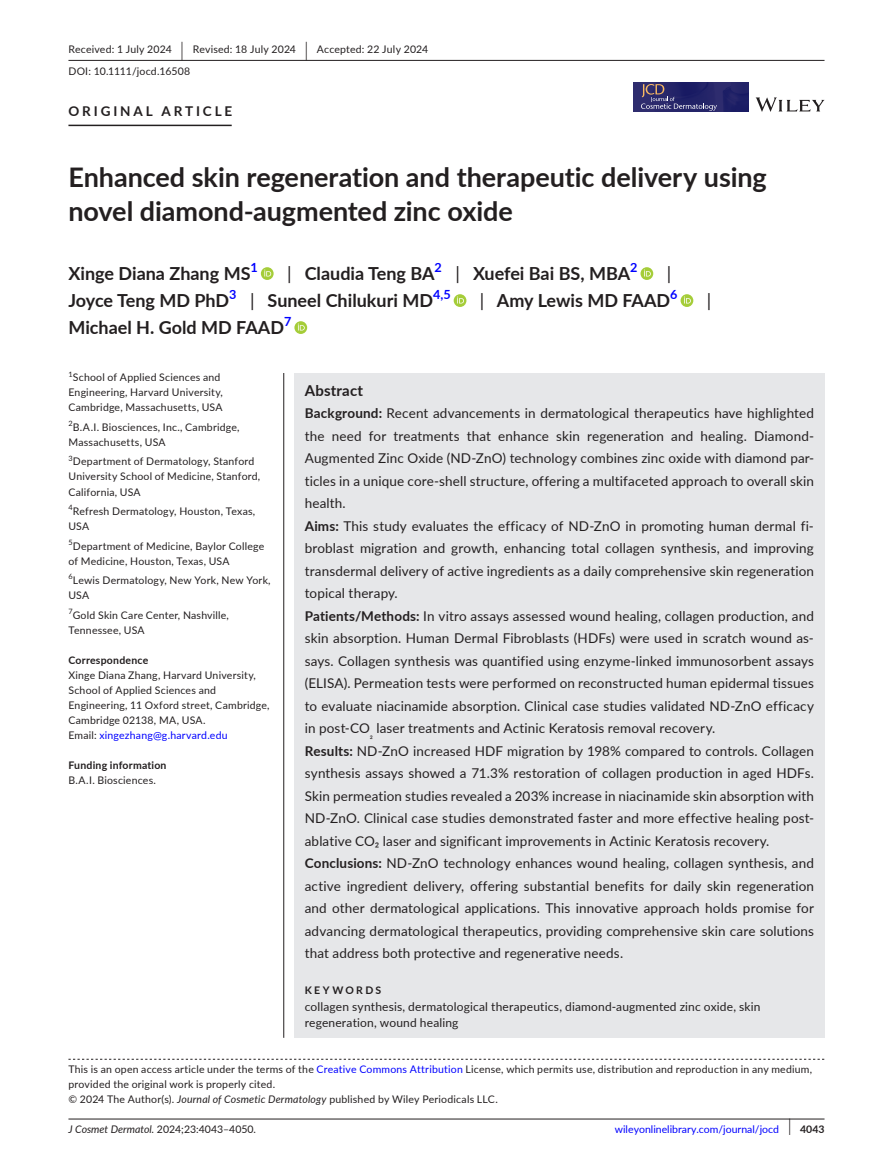
<style>
.page{position:relative;width:893px;height:1174px;background:#fff}
.page>*{position:absolute;margin:0;border:0;box-sizing:border-box;transform-origin:0 0}
.t1{font:700 27px/34.5px "Lato";color:#231f20}
.t2{font:700 18px "Lato";color:#231f20}
.t3{font:18px "Lato";color:#231f20}
.t4{font:700 15px "Lato";letter-spacing:.015em;color:#231f20}
.t5{font:13.5px/22.5px "Lato";letter-spacing:.01em;color:#231f20}
.t6{font:700 13.5px "Lato";letter-spacing:.215em;color:#231f20}
.t7{font:700 12.6px "Lato";color:#00f}
.t8{font:12px/16.5px "Lato";letter-spacing:.015em;color:#231f20}
.t9{font:10.5px/15px "Lato";letter-spacing:.02em;color:#231f20}
.t10{font:10.5px "Lato";color:#00f}
.t11{font:10.5px "Lato";color:#231f20}
.t12{font:700 10.5px "Lato";letter-spacing:.02em;color:#231f20}
.t13{font:700 10.5px "Lato";letter-spacing:.22em;color:#231f20}
.t14{font:7.35px "Lato";color:#231f20}
.s1{font-size:19.65px}
.s2{font-weight:400}
.s3{color:#00f}
.s4{font-weight:700}
.s5{font-style:italic}
.s6{font-size:17.4px;color:#231f20}
.s7{font-weight:700;color:#231f20}
</style>
<div class="page">
<hr style="left:68px;top:1118px;width:756px;height:1px;background:#231f20">
<svg style="left:756px;top:97px;width:68px;height:15px"></svg>
<img style="left:633px;top:82px;width:115px;height:30px">
<svg style="left:641px;top:84px;width:76px;height:27px;background:#3c3a73"></svg>
<hr style="left:68px;top:60px;width:756px;height:1px;background:#231f20">
<hr style="left:68px;top:125px;width:164px;height:1px;background:#231f20">
<svg style="left:261px;top:267px;width:13px;height:13px"></svg>
<svg style="left:264px;top:269px;width:7px;height:7px"></svg>
<svg style="left:640px;top:267px;width:13px;height:13px"></svg>
<svg style="left:644px;top:269px;width:7px;height:7px"></svg>
<svg style="left:454px;top:294px;width:12px;height:13px"></svg>
<svg style="left:457px;top:296px;width:7px;height:7px"></svg>
<svg style="left:681px;top:294px;width:12px;height:13px"></svg>
<svg style="left:684px;top:296px;width:7px;height:7px"></svg>
<svg style="left:294px;top:321px;width:13px;height:13px"></svg>
<svg style="left:298px;top:323px;width:7px;height:7px"></svg>
<svg style="left:68px;top:1058px;width:756px;height:1px"></svg>
<div style="left:294px;top:373px;width:530px;height:664px;background:#e6e7e9"></div>
<hr style="left:283px;top:373px;width:1px;height:664px;background:#231f20">
<p class="t9" style="left:68px;top:38px;width:361px;line-height:21.8px">Received: 1 July 2024 <span class="s1">|</span> Revised: 18 July 2024 <span class="s1">|</span> Accepted: 22 July 2024<br>DOI: 10.1111/jocd.16508</p>
<p class="t6" style="left:68px;top:101px;width:165px">ORIGINAL ARTICLE</p>
<h1 class="t1" style="left:68px;top:159px;width:700px">Enhanced skin regeneration and therapeutic delivery using novel diamond-augmented zinc oxide</h1>
<h2 class="t2" style="left:68px;top:260px;width:184px">Xinge Diana Zhang MS</h2>
<p class="t7" style="left:251px;top:258px;width:9px">1</p>
<h2 class="t2" style="left:287px;top:260px;width:149px"><span class="s2">|</span> Claudia Teng BA</h2>
<p class="t7" style="left:435px;top:258px;width:9px">2</p>
<h2 class="t2" style="left:455px;top:260px;width:176px"><span class="s2">|</span> Xuefei Bai BS, MBA</h2>
<p class="t7" style="left:630px;top:258px;width:9px">2</p>
<h2 class="t3" style="left:667px;top:260px;width:6px">|</h2>
<h2 class="t2" style="left:68px;top:287px;width:162px">Joyce Teng MD PhD</h2>
<p class="t7" style="left:229px;top:285px;width:9px">3</p>
<h2 class="t2" style="left:250px;top:287px;width:185px"><span class="s2">|</span> Suneel Chilukuri MD</h2>
<p class="t7" style="left:433px;top:285px;width:19px">4,5</p>
<h2 class="t2" style="left:480px;top:287px;width:192px"><span class="s2">|</span> Amy Lewis MD FAAD</h2>
<p class="t7" style="left:670px;top:285px;width:9px">6</p>
<h2 class="t3" style="left:707px;top:287px;width:6px">|</h2>
<h2 class="t2" style="left:68px;top:314px;width:217px">Michael H. Gold MD FAAD</h2>
<p class="t7" style="left:284px;top:312px;width:9px">7</p>
<p class="t14" style="left:68px;top:369px;width:6px">1</p>
<p class="t9" style="left:68px;top:370px;width:156px;text-align:center">School of Applied Sciences and<br>Engineering, Harvard University,<br>Cambridge, Massachusetts, USA</p>
<p class="t9" style="left:68px;top:419px;width:173px"><sup>2</sup>B.A.I. Biosciences, Inc., Cambridge,<br>Massachusetts, USA</p>
<p class="t9" style="left:68px;top:454px;width:193px"><sup>3</sup>Department of Dermatology, Stanford<br>University School of Medicine, Stanford,<br>California, USA</p>
<p class="t9" style="left:68px;top:503px;width:188px"><sup>4</sup>Refresh Dermatology, Houston, Texas,<br>USA</p>
<p class="t9" style="left:68px;top:538px;width:197px"><sup>5</sup>Department of Medicine, Baylor College of Medicine, Houston, Texas, USA</p>
<p class="t9" style="left:68px;top:572px;width:204px"><sup>6</sup>Lewis Dermatology, New York, New York,<br>USA</p>
<p class="t9" style="left:68px;top:607px;width:162px"><sup>7</sup>Gold Skin Care Center, Nashville,<br>Tennessee, USA</p>
<p class="t12" style="left:68px;top:652px;width:81px">Correspondence</p>
<p class="t9" style="left:68px;top:667px;width:203px">Xinge Diana Zhang, Harvard University, School of Applied Sciences and Engineering, 11 Oxford street, Cambridge, Cambridge 02138, MA, USA.<br>Email: <span class="s3">xingezhang@g.harvard.edu</span></p>
<p class="t12" style="left:68px;top:757px;width:100px">Funding information</p>
<p class="t9" style="left:68px;top:772px;width:89px">B.A.I. Biosciences.</p>
<p class="t4" style="left:305px;top:379px;width:60px">Abstract</p>
<p class="t5" style="left:305px;top:401px;width:511px"><span class="s4">Background:</span> Recent advancements in dermatological therapeutics have highlighted the need for treatments that enhance skin regeneration and healing. Diamond-Augmented Zinc Oxide (ND-ZnO) technology combines zinc oxide with diamond par&shy;ticles in a unique core-shell structure, offering a multifaceted approach to overall skin health.<br><span class="s4">Aims:</span> This study evaluates the efficacy of ND-ZnO in promoting human dermal fi&shy;broblast migration and growth, enhancing total collagen synthesis, and improving transdermal delivery of active ingredients as a daily comprehensive skin regeneration topical therapy.<br><span class="s4">Patients/Methods:</span> In vitro assays assessed wound healing, collagen production, and skin absorption. Human Dermal Fibroblasts (HDFs) were used in scratch wound as&shy;says. Collagen synthesis was quantified using enzyme-linked immunosorbent assays (ELISA). Permeation tests were performed on reconstructed human epidermal tissues to evaluate niacinamide absorption. Clinical case studies validated ND-ZnO efficacy in post-CO<sub>₂</sub> laser treatments and Actinic Keratosis removal recovery.<br><span class="s4">Results:</span> ND-ZnO increased HDF migration by 198% compared to controls. Collagen synthesis assays showed a 71.3% restoration of collagen production in aged HDFs.<br>Skin permeation studies revealed a 203% increase in niacinamide skin absorption with ND-ZnO. Clinical case studies demonstrated faster and more effective healing post&shy;ablative CO₂ laser and significant improvements in Actinic Keratosis recovery.<br><span class="s4">Conclusions:</span> ND-ZnO technology enhances wound healing, collagen synthesis, and active ingredient delivery, offering substantial benefits for daily skin regeneration and other dermatological applications. This innovative approach holds promise for advancing dermatological therapeutics, providing comprehensive skin care solutions that address both protective and regenerative needs.</p>
<p class="t13" style="left:305px;top:982px;width:78px">KEYWORDS</p>
<p class="t8" style="left:305px;top:997px;width:457px">collagen synthesis, dermatological therapeutics, diamond-augmented zinc oxide, skin regeneration, wound healing</p>
<p class="t9" style="left:68px;top:1061px;width:745px">This is an open access article under the terms of the <span class="s3">Creative Commons Attribution</span> License, which permits use, distribution and reproduction in any medium, provided the original work is properly cited.<br>© 2024 The Author(s). <span class="s5">Journal of Cosmetic Dermatology</span> published by Wiley Periodicals LLC.</p>
<p class="t11" style="left:68px;top:1121px;width:189px"><span class="s5">J Cosmet Dermatol.</span> 2024;23:4043–4050.</p>
<p class="t10" style="left:615px;top:1121px;width:211px">wileyonlinelibrary.com/journal/jocd <span class="s6">|</span> <span class="s7">4043</span></p>
</div>
